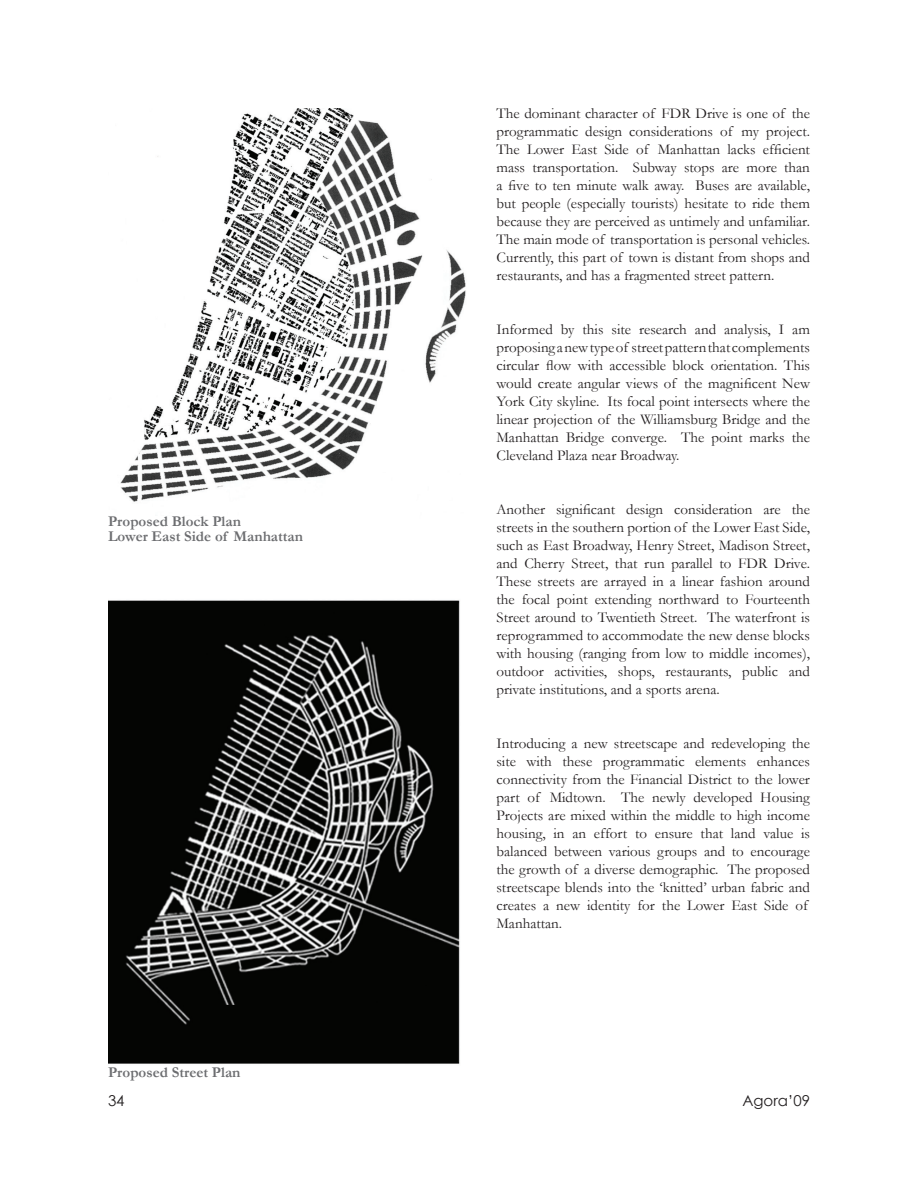
<style>
.page{position:relative;width:918px;height:1188px;background:#fff}
.page>*{position:absolute;margin:0;border:0;box-sizing:border-box;transform-origin:0 0}
.t1{font:15px/18px "Garamond";color:#231f20;text-align:justify}
.t2{font:700 15px/15px "Garamond";color:#6c6d70}
.t3{font:15px "Century Gothic";color:#231f20}
</style>
<div class="page">
<img style="left:108px;top:108px;width:358px;height:956px">
<div style="left:108px;top:517px;width:198px;height:30px;background:#fff"></div>
<p class="t1" style="left:496px;top:104px;width:315px">The dominant character of FDR Drive is one of the programmatic design considerations of my project.<br>The Lower East Side of Manhattan lacks efficient mass transportation. Subway stops are more than a five to ten minute walk away. Buses are available, but people (especially tourists) hesitate to ride them because they are perceived as untimely and unfamiliar.<br>The main mode of transportation is personal vehicles.<br>Currently, this part of town is distant from shops and restaurants, and has a fragmented street pattern.</p>
<p class="t2" style="left:108px;top:514px;width:197px">Proposed Block Plan<br>Lower East Side of Manhattan</p>
<p class="t2" style="left:108px;top:1065px;width:134px">Proposed Street Plan</p>
<p class="t1" style="left:496px;top:320px;width:315px">Informed by this site research and analysis, I am proposing a new type of street pattern that complements circular flow with accessible block orientation. This would create angular views of the magnificent New York City skyline. Its focal point intersects where the linear projection of the Williamsburg Bridge and the Manhattan Bridge converge. The point marks the Cleveland Plaza near Broadway.</p>
<p class="t1" style="left:496px;top:500px;width:315px">Another significant design consideration are the streets in the southern portion of the Lower East Side, such as East Broadway, Henry Street, Madison Street, and Cherry Street, that run parallel to FDR Drive.<br>These streets are arrayed in a linear fashion around the focal point extending northward to Fourteenth Street around to Twentieth Street. The waterfront is reprogrammed to accommodate the new dense blocks with housing (ranging from low to middle incomes), outdoor activities, shops, restaurants, public and private institutions, and a sports arena.</p>
<p class="t1" style="left:496px;top:734px;width:315px;text-align:left">Introducing a new streetscape and redeveloping the site with these programmatic elements enhances connectivity from the Financial District to the lower part of Midtown. The newly developed Housing Projects are mixed within the middle to high income housing, in an effort to ensure that land value is balanced between various groups and to encourage the growth of a diverse demographic. The proposed streetscape blends into the ‘knitted’ urban fabric and creates a new identity for the Lower East Side of Manhattan.</p>
<p class="t3" style="left:108px;top:1092px;width:18px">34</p>
<p class="t3" style="left:742px;top:1092px;width:69px">Agora’09</p>
</div>
